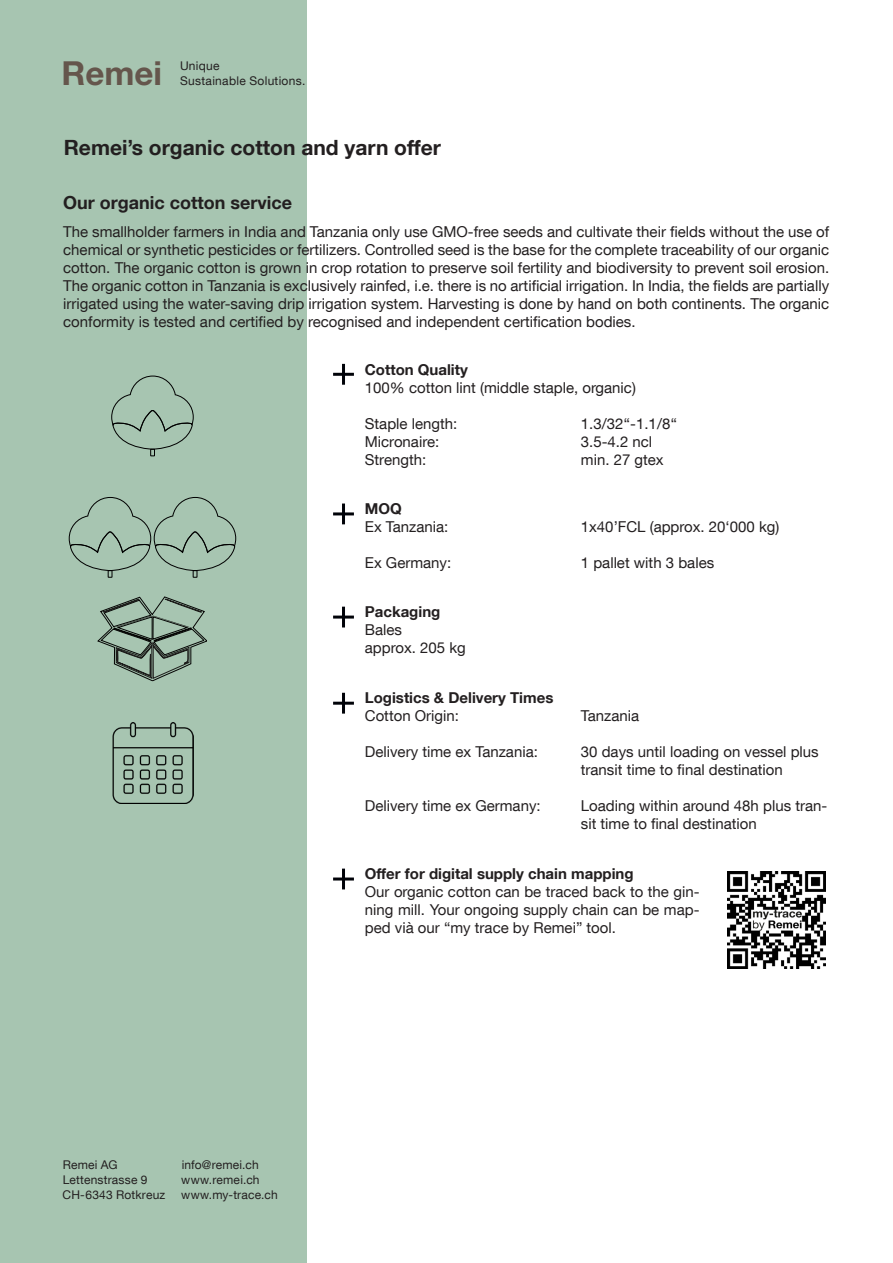
<style>
.page{position:relative;width:893px;height:1263px;background:#fff}
.page>*{position:absolute;margin:0;border:0;box-sizing:border-box;transform-origin:0 0}
.t1{font:700 33.15px "Helvetica Neue LT Std";color:#65564c}
.t2{font:700 21px "Helvetica Neue LT Com";color:#231f20}
.t3{font:700 18px "Helvetica Neue LT Com";color:#231f20}
.t4{font:15px/18px "Helvetica Neue LT Com";color:#231f20}
.t5{font:700 15px "Helvetica Neue LT Com";color:#231f20}
.t6{font:12px/15px "Helvetica Neue LT Com";letter-spacing:.02em;color:#231f20}
</style>
<div class="page">
<div style="left:0;top:0;width:306px;height:1263px;background:#a7c5b1"></div>
<hr style="left:342px;top:364px;width:3px;height:21px;background:#000208">
<hr style="left:333px;top:373px;width:21px;height:3px;background:#000208">
<svg style="left:111px;top:375px;width:83px;height:81px"></svg>
<svg style="left:69px;top:497px;width:167px;height:81px"></svg>
<img style="left:112px;top:722px;width:82px;height:81px">
<hr style="left:342px;top:503px;width:3px;height:21px;background:#000208">
<hr style="left:333px;top:512px;width:21px;height:3px;background:#000208">
<hr style="left:342px;top:607px;width:3px;height:20px;background:#000208">
<hr style="left:333px;top:615px;width:21px;height:3px;background:#000208">
<hr style="left:342px;top:869px;width:3px;height:20px;background:#000208">
<hr style="left:333px;top:877px;width:21px;height:3px;background:#000208">
<hr style="left:342px;top:693px;width:3px;height:21px;background:#000208">
<hr style="left:333px;top:702px;width:21px;height:3px;background:#000208">
<svg style="left:98px;top:596px;width:109px;height:85px"></svg>
<img style="left:727px;top:871px;width:98px;height:97px">
<h1 class="t1" style="left:61px;top:53px;width:102px">Remei</h1>
<p class="t6" style="left:180px;top:58px;width:127px">Unique<br>Sustainable Solutions.</p>
<h2 class="t2" style="left:64px;top:135px;width:379px">Remei’s organic cotton and yarn offer</h2>
<p class="t3" style="left:63px;top:192px;width:231px">Our organic cotton service</p>
<p class="t4" style="left:63px;top:222px;width:767px;text-align:justify">The smallholder farmers in India and Tanzania only use GMO-free seeds and cultivate their fields without the use of chemical or synthetic pesticides or fertilizers. Controlled seed is the base for the complete traceability of our organic cotton. The organic cotton is grown in crop rotation to preserve soil fertility and biodiversity to prevent soil erosion.<br>The organic cotton in Tanzania is exclusively rainfed, i.e. there is no artificial irrigation. In India, the fields are partially irrigated using the water-saving drip irrigation system. Harvesting is done by hand on both continents. The organic conformity is tested and certified by recognised and independent certification bodies.</p>
<p class="t5" style="left:365px;top:360px;width:105px">Cotton Quality</p>
<p class="t4" style="left:365px;top:378px;width:273px">100% cotton lint (middle staple, organic)</p>
<p class="t4" style="left:365px;top:414px;width:94px">Staple length:</p>
<p class="t4" style="left:581px;top:414px;width:98px">1.3/32‘‘-1.1/8‘‘</p>
<p class="t4" style="left:365px;top:432px;width:76px">Micronaire:</p>
<p class="t4" style="left:581px;top:432px;width:73px">3.5-4.2 ncl</p>
<p class="t4" style="left:365px;top:450px;width:63px">Strength:</p>
<p class="t4" style="left:581px;top:450px;width:84px">min. 27 gtex</p>
<p class="t5" style="left:365px;top:499px;width:38px">MOQ</p>
<p class="t4" style="left:365px;top:517px;width:85px">Ex Tanzania:</p>
<p class="t4" style="left:581px;top:517px;width:200px">1x40’FCL (approx. 20‘000 kg)</p>
<p class="t4" style="left:365px;top:553px;width:88px">Ex Germany:</p>
<p class="t4" style="left:581px;top:553px;width:135px">1 pallet with 3 bales</p>
<p class="t5" style="left:365px;top:602px;width:77px">Packaging</p>
<p class="t4" style="left:365px;top:621px;width:102px">Bales<br>approx. 205 kg</p>
<p class="t5" style="left:365px;top:689px;width:190px">Logistics &amp; Delivery Times</p>
<p class="t4" style="left:365px;top:707px;width:96px">Cotton Origin:</p>
<p class="t4" style="left:581px;top:707px;width:60px">Tanzania</p>
<p class="t4" style="left:365px;top:743px;width:175px">Delivery time ex Tanzania:</p>
<p class="t4" style="left:581px;top:743px;width:239px">30 days until loading on vessel plus transit time to final destination</p>
<p class="t4" style="left:365px;top:797px;width:177px">Delivery time ex Germany:</p>
<p class="t4" style="left:581px;top:797px;width:248px">Loading within around 48h plus tran&shy;sit time to final destination</p>
<p class="t5" style="left:365px;top:864px;width:270px">Offer for digital supply chain mapping</p>
<p class="t4" style="left:365px;top:883px;width:336px;text-align:justify">Our organic cotton can be traced back to the gin&shy;ning mill. Your ongoing supply chain can be map&shy;ped vià our “my trace by Remei” tool.</p>
<p class="t6" style="left:63px;top:1157px;width:104px">Remei AG<br>Lettenstrasse 9<br>CH-6343 Rotkreuz</p>
<p class="t6" style="left:181px;top:1157px;width:98px">info@remei.ch www.remei.ch www.my-trace.ch</p>
</div>
